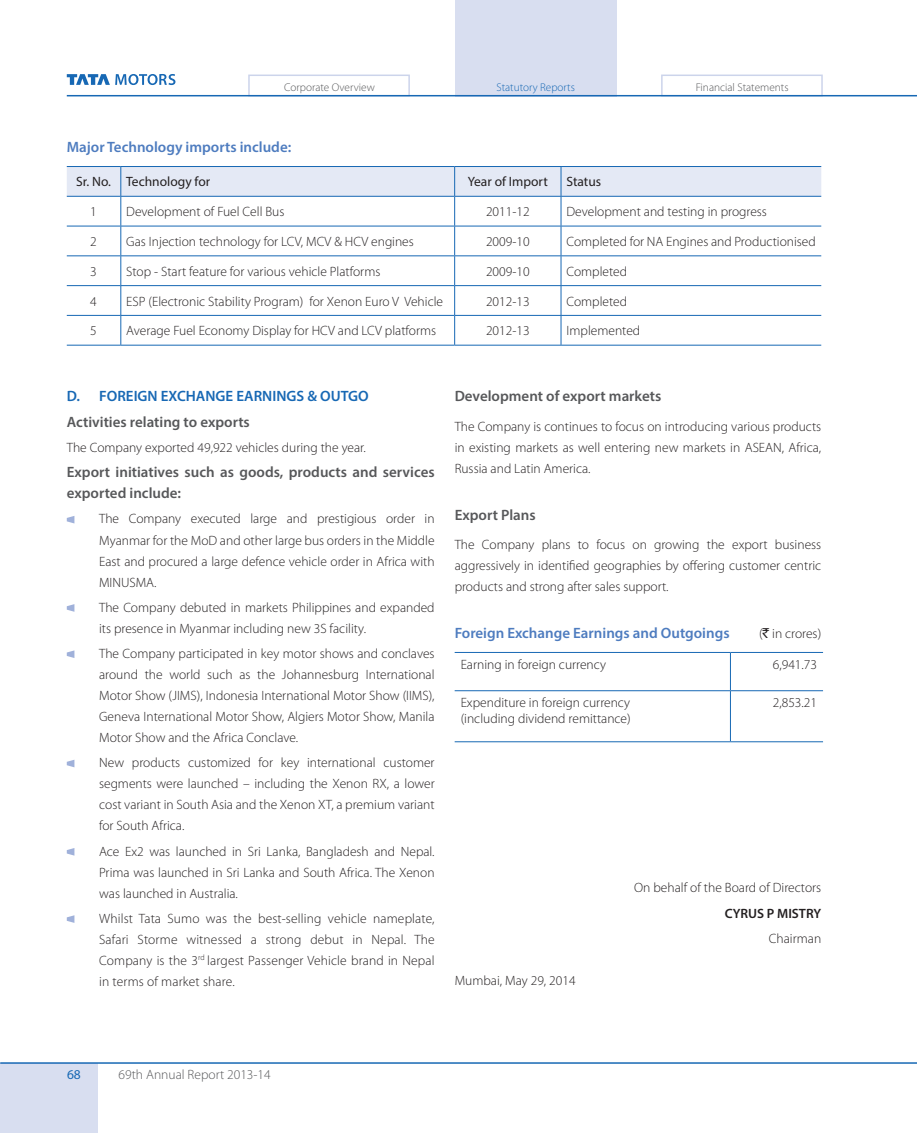
<style>
.page{position:relative;width:917px;height:1133px;background:#fff}
.page>*{position:absolute;margin:0;border:0;box-sizing:border-box;transform-origin:0 0}
.t1{font:600 15px/21px "Myriad Pro";color:#57585a}
.t2{font:600 15px "Myriad Pro";color:#4e7cbf}
.t3{font:600 15px "Myriad Pro";color:#1768b4}
.t4{font:300 13.5px/21px "Myriad Pro";color:#231f20;text-align:justify}
.t5{font:13.5px "Myriad Pro";color:#231f20}
.t6{font:300 13.5px "Myriad Pro";color:#57585a}
.t7{font:600 13.5px "Myriad Pro";color:#231f20}
.t8{font:13.5px "Myriad Pro";color:#1768b4}
.t9{font:300 11.25px "Myriad Pro";color:#57585a}
.t10{font:300 11.25px "Myriad Pro";color:#1768b4}
.s1{font-family:"Rupee Foradian";font-weight:400}
</style>
<div class="page">
<div style="left:455px;top:0;width:161px;height:96px;background:#d8def0"></div>
<div style="left:248px;top:75px;width:162px;height:21px;border:2px solid #ccd4eb"></div>
<div style="left:0;top:1063px;width:97px;height:69px;background:#d8def0"></div>
<svg style="left:67px;top:74px;width:108px;height:11px"></svg>
<div style="left:661px;top:75px;width:161px;height:21px;border:2px solid #ccd4eb"></div>
<hr style="left:0;top:1062px;width:917px;height:1px;background:#1768b4">
<hr style="left:67px;top:95px;width:850px;height:1px;background:#1768b4">
<svg style="left:67px;top:166px;width:754px;height:179px"></svg>
<hr style="left:67px;top:345px;width:54px;height:1px;background:#1768b4">
<hr style="left:121px;top:345px;width:333px;height:1px;background:#1768b4">
<hr style="left:454px;top:345px;width:107px;height:1px;background:#1768b4">
<hr style="left:561px;top:345px;width:260px;height:1px;background:#1768b4">
<svg style="left:67px;top:516px;width:7px;height:7px"></svg>
<svg style="left:67px;top:604px;width:7px;height:8px"></svg>
<svg style="left:67px;top:650px;width:7px;height:8px"></svg>
<svg style="left:67px;top:760px;width:7px;height:7px"></svg>
<svg style="left:67px;top:848px;width:7px;height:7px"></svg>
<svg style="left:67px;top:915px;width:7px;height:8px"></svg>
<hr style="left:454px;top:652px;width:276px;height:1px;background:#1768b4">
<hr style="left:730px;top:652px;width:93px;height:1px;background:#1768b4">
<hr style="left:730px;top:653px;width:1px;height:37px;background:#1768b4">
<hr style="left:454px;top:690px;width:276px;height:1px;background:#1768b4">
<hr style="left:730px;top:690px;width:93px;height:1px;background:#1768b4">
<hr style="left:730px;top:691px;width:1px;height:50px;background:#1768b4">
<hr style="left:454px;top:741px;width:276px;height:1px;background:#1768b4">
<hr style="left:730px;top:741px;width:93px;height:1px;background:#1768b4">
<p class="t9" style="left:284px;top:81px;width:92px">Corporate Overview</p>
<p class="t10" style="left:496px;top:81px;width:80px">Statutory Reports</p>
<p class="t9" style="left:695px;top:81px;width:94px">Financial Statements</p>
<p class="t2" style="left:67px;top:137px;width:226px">Major Technology imports include:</p>
<p class="t5" style="left:76px;top:174px;width:36px">Sr. No.</p>
<p class="t5" style="left:126px;top:174px;width:85px">Technology for</p>
<p class="t5" style="left:468px;top:174px;width:81px">Year of Import</p>
<p class="t5" style="left:566px;top:174px;width:36px">Status</p>
<p class="t4" style="left:90px;top:201px;width:8px">1</p>
<p class="t4" style="left:126px;top:201px;width:160px">Development of Fuel Cell Bus</p>
<p class="t4" style="left:486px;top:201px;width:45px">2011-12</p>
<p class="t4" style="left:566px;top:201px;width:202px">Development and testing in progress</p>
<p class="t4" style="left:90px;top:231px;width:8px">2</p>
<p class="t4" style="left:126px;top:231px;width:289px">Gas Injection technology for LCV, MCV &amp; HCV engines</p>
<p class="t4" style="left:486px;top:231px;width:45px">2009-10</p>
<p class="t4" style="left:566px;top:231px;width:251px">Completed for NA Engines and Productionised</p>
<p class="t4" style="left:90px;top:261px;width:8px">3</p>
<p class="t4" style="left:126px;top:261px;width:256px">Stop - Start feature for various vehicle Platforms</p>
<p class="t4" style="left:486px;top:261px;width:45px">2009-10</p>
<p class="t4" style="left:566px;top:261px;width:62px">Completed</p>
<p class="t4" style="left:90px;top:290px;width:8px">4</p>
<p class="t4" style="left:126px;top:290px;width:318px">ESP (Electronic Stability Program) for Xenon Euro V Vehicle</p>
<p class="t4" style="left:486px;top:290px;width:45px">2012-13</p>
<p class="t4" style="left:566px;top:290px;width:62px">Completed</p>
<p class="t4" style="left:90px;top:320px;width:8px">5</p>
<p class="t4" style="left:126px;top:320px;width:311px">Average Fuel Economy Display for HCV and LCV platforms</p>
<p class="t4" style="left:486px;top:320px;width:45px">2012-13</p>
<p class="t4" style="left:566px;top:320px;width:75px">Implemented</p>
<p class="t3" style="left:67px;top:387px;width:303px">D. FOREIGN EXCHANGE EARNINGS &amp; OUTGO</p>
<p class="t1" style="left:67px;top:411px;width:184px">Activities relating to exports</p>
<p class="t4" style="left:67px;top:437px;width:301px">The Company exported 49,922 vehicles during the year.</p>
<p class="t1" style="left:67px;top:461px;width:369px">Export initiatives such as goods, products and services exported include:</p>
<p class="t4" style="left:99px;top:508px;width:337px">The Company executed large and prestigious order in Myanmar for the MoD and other large bus orders in the Middle East and procured a large defence vehicle order in Africa with MINUSMA.</p>
<p class="t4" style="left:99px;top:596px;width:337px">The Company debuted in markets Philippines and expanded its presence in Myanmar including new 3S facility.</p>
<p class="t4" style="left:99px;top:643px;width:337px">The Company participated in key motor shows and conclaves around the world such as the Johannesburg International Motor Show (JIMS), Indonesia International Motor Show (IIMS), Geneva International Motor Show, Algiers Motor Show, Manila Motor Show and the Africa Conclave.</p>
<p class="t4" style="left:99px;top:752px;width:337px">New products customized for key international customer segments were launched – including the Xenon RX, a lower cost variant in South Asia and the Xenon XT, a premium variant for South Africa.</p>
<p class="t4" style="left:99px;top:840px;width:337px">Ace Ex2 was launched in Sri Lanka, Bangladesh and Nepal.<br>Prima was launched in Sri Lanka and South Africa. The Xenon was launched in Australia.</p>
<p class="t4" style="left:99px;top:907px;width:337px">Whilst Tata Sumo was the best-selling vehicle nameplate, Safari Storme witnessed a strong debut in Nepal. The Company is the 3<sup>rd</sup> largest Passenger Vehicle brand in Nepal in terms of market share.</p>
<p class="t1" style="left:454px;top:385px;width:208px">Development of export markets</p>
<p class="t4" style="left:454px;top:416px;width:368px">The Company is continues to focus on introducing various products in existing markets as well entering new markets in ASEAN, Africa, Russia and Latin America.</p>
<p class="t1" style="left:454px;top:503px;width:83px">Export Plans</p>
<p class="t4" style="left:454px;top:534px;width:368px">The Company plans to focus on growing the export business aggressively in identified geographies by offering customer centric products and strong after sales support.</p>
<p class="t2" style="left:454px;top:623px;width:276px">Foreign Exchange Earnings and Outgoings</p>
<p class="t4" style="left:759px;top:622px;width:64px">(<span class="s1">`</span> in crores)</p>
<p class="t4" style="left:460px;top:653px;width:147px">Earning in foreign currency</p>
<p class="t4" style="left:772px;top:653px;width:46px">6,941.73</p>
<p class="t4" style="left:460px;top:691px;width:171px">Expenditure in foreign currency</p>
<p class="t4" style="left:460px;top:708px;width:172px">(including dividend remittance)</p>
<p class="t4" style="left:772px;top:691px;width:46px">2,853.21</p>
<p class="t4" style="left:454px;top:970px;width:122px">Mumbai, May 29, 2014</p>
<p class="t4" style="left:634px;top:876px;width:188px">On behalf of the Board of Directors</p>
<p class="t7" style="left:724px;top:905px;width:98px">CYRUS P MISTRY</p>
<p class="t4" style="left:768px;top:928px;width:54px">Chairman</p>
<p class="t8" style="left:67px;top:1065px;width:15px">68</p>
<p class="t6" style="left:119px;top:1066px;width:154px">69th Annual Report 2013-14</p>
</div>
